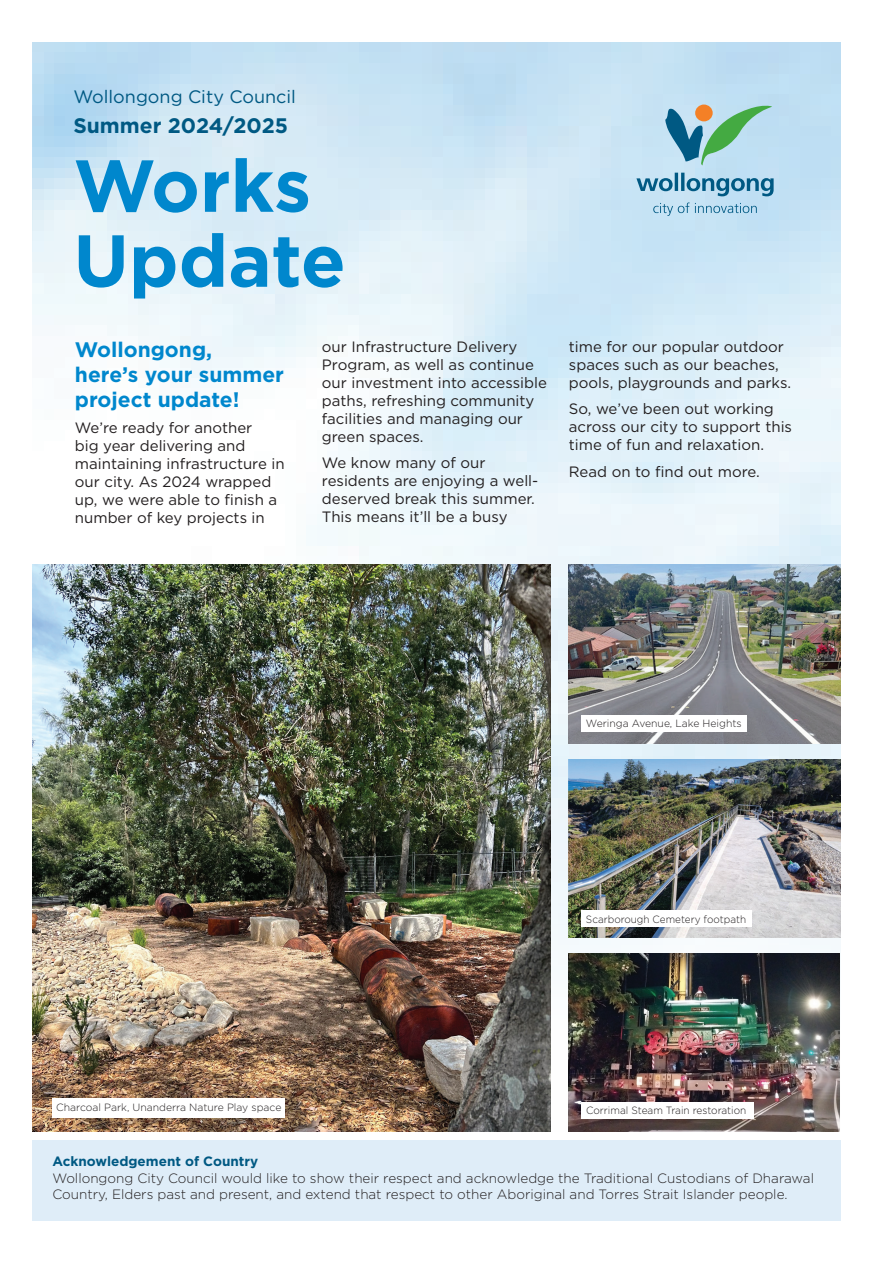
<style>
.page{position:relative;width:883px;height:1263px;background:#fff}
.page>*{position:absolute;margin:0;border:0;box-sizing:border-box;transform-origin:0 0}
.t1{font:700 73.5px/75px "Gotham";color:#0087cd}
.t2{font:700 21px/25.2px "Gotham";color:#0087cd}
.t3{font:700 21px "Gotham";color:#005983}
.t4{font:18px "Gotham";color:#005983}
.t5{font:15px/18px "Gotham";color:#231f20}
.t6{font:300 13.5px/16.5px "Gotham";color:#231f20}
.t7{font:700 13.5px "Gotham";color:#005983}
.t8{font:300 10.5px "Gotham";color:#231f20}
.t9{font:300 10.5px "Gotham";color:#231f20;scale:.96 1}
.t10{font:300 10.5px "Gotham";color:#231f20;scale:.95 1}
</style>
<div class="page">
<img style="left:32px;top:43px;width:808px;height:1089px">
<img style="left:32px;top:565px;width:519px;height:567px">
<div style="left:52px;top:1098px;width:233px;height:19px;background:#fff"></div>
<div style="left:32px;top:1140px;width:808px;height:80px;background:#dfedf8"></div>
<svg style="left:665px;top:104px;width:107px;height:62px;background:#92c0bf"></svg>
<svg style="left:636px;top:173px;width:137px;height:23px;background:#83b4ce"></svg>
<svg style="left:653px;top:202px;width:104px;height:14px"></svg>
<img style="left:569px;top:565px;width:271px;height:178px">
<img style="left:569px;top:759px;width:271px;height:179px">
<div style="left:581px;top:910px;width:171px;height:17px;background:#fff"></div>
<div style="left:581px;top:715px;width:166px;height:17px;background:#fff"></div>
<img style="left:569px;top:953px;width:271px;height:179px">
<div style="left:581px;top:1102px;width:173px;height:17px;background:#fff"></div>
<p class="t4" style="left:73px;top:85px;width:224px">Wollongong City Council</p>
<h2 class="t3" style="left:73px;top:111px;width:216px">Summer 2024/2025</h2>
<h1 class="t1" style="left:73px;top:148px;width:274px">Works<br>Update</h1>
<h2 class="t2" style="left:75px;top:336px;width:211px">Wollongong,<br>here’s your summer project update!</h2>
<p class="t5" style="left:75px;top:419px;width:211px">We’re ready for another<br>big year delivering and maintaining infrastructure in our city. As 2024 wrapped up, we were able to finish a number of key projects in</p>
<p class="t5" style="left:322px;top:337px;width:226px">our Infrastructure Delivery<br>Program, as well as continue our investment into accessible paths, refreshing community facilities and managing our green spaces.</p>
<p class="t5" style="left:322px;top:454px;width:218px">We know many of our residents are enjoying a well&shy;deserved break this summer.<br>This means it’ll be a busy</p>
<p class="t5" style="left:569px;top:337px;width:224px">time for our popular outdoor spaces such as our beaches, pools, playgrounds and parks.</p>
<p class="t5" style="left:569px;top:400px;width:225px">So, we’ve been out working across our city to support this time of fun and relaxation.</p>
<p class="t5" style="left:569px;top:462px;width:192px">Read on to find out more.</p>
<p class="t8" style="left:56px;top:1100px;width:227px">Charcoal Park, Unanderra Nature Play space</p>
<p class="t8" style="left:586px;top:717px;width:157px">Weringa Avenue, Lake Heights</p>
<p class="t10" style="left:586px;top:912px;width:170px">Scarborough Cemetery footpath</p>
<p class="t9" style="left:586px;top:1104px;width:168px">Corrimal Steam Train restoration</p>
<p class="t7" style="left:52px;top:1152px;width:207px">Acknowledgement of Country</p>
<p class="t6" style="left:52px;top:1169px;width:763px">Wollongong City Council would like to show their respect and acknowledge the Traditional Custodians of Dharawal<br>Country, Elders past and present, and extend that respect to other Aboriginal and Torres Strait Islander people.</p>
</div>
